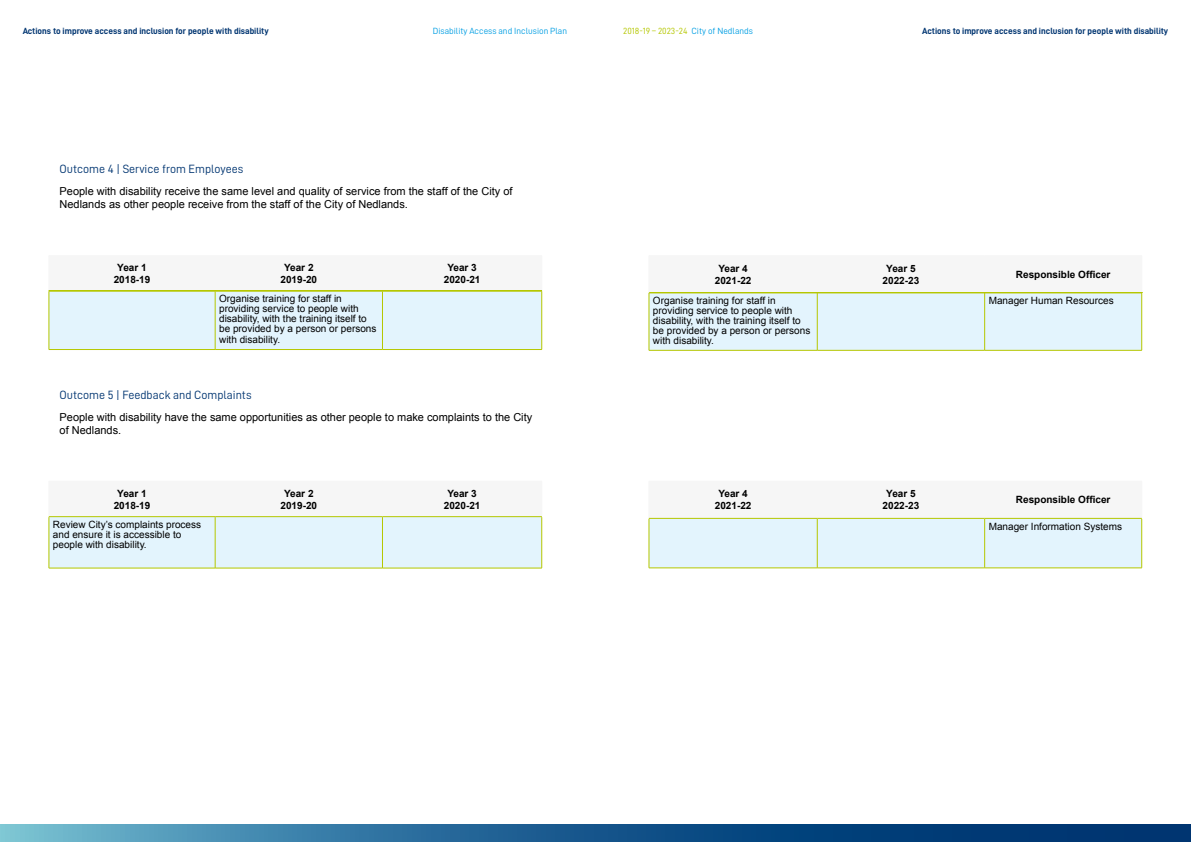
<style>
.page{position:relative;width:1191px;height:842px;background:#fff}
.page>*{position:absolute;margin:0;border:0;box-sizing:border-box;transform-origin:0 0}
.t1{font:12px "D DIN";color:#003571}
.t2{font:11px/13.2px "Arial";color:#000}
.t3{font:10px/10px "Arial";color:#000}
.t4{font:700 10px/12px "Arial";color:#000;text-align:center}
.t5{font:9px "D DIN Bold";color:#003571}
.t6{font:9px "D DIN";color:#009ee3}
.t7{font:9px "D DIN";color:#b5c700}
.s1{color:#009ee3}
</style>
<div class="page">
<svg style="left:0;top:825px;width:1191px;height:17px"></svg>
<div style="left:50px;top:292px;width:491px;height:57px;background:#e3f4fd"></div>
<hr style="left:49px;top:256px;width:166px;height:1px;background:#f6f6f6">
<hr style="left:49px;top:256px;width:1px;height:35px;background:#f6f6f6">
<hr style="left:215px;top:256px;width:167px;height:1px;background:#f6f6f6">
<hr style="left:382px;top:256px;width:160px;height:1px;background:#f6f6f6">
<hr style="left:541px;top:256px;width:1px;height:35px;background:#f6f6f6">
<hr style="left:49px;top:291px;width:166px;height:1px;background:#b5c700">
<hr style="left:49px;top:291px;width:1px;height:58px;background:#b5c700">
<hr style="left:215px;top:291px;width:167px;height:1px;background:#b5c700">
<hr style="left:215px;top:291px;width:1px;height:58px;background:#b5c700">
<hr style="left:382px;top:291px;width:160px;height:1px;background:#b5c700">
<hr style="left:382px;top:291px;width:1px;height:58px;background:#b5c700">
<hr style="left:541px;top:291px;width:1px;height:58px;background:#b5c700">
<hr style="left:49px;top:349px;width:166px;height:1px;background:#b5c700">
<hr style="left:215px;top:349px;width:167px;height:1px;background:#b5c700">
<hr style="left:382px;top:349px;width:160px;height:1px;background:#b5c700">
<div style="left:50px;top:517px;width:491px;height:51px;background:#e3f4fd"></div>
<hr style="left:49px;top:481px;width:166px;height:1px;background:#f6f6f6">
<hr style="left:49px;top:481px;width:1px;height:35px;background:#f6f6f6">
<hr style="left:215px;top:481px;width:167px;height:1px;background:#f6f6f6">
<hr style="left:382px;top:481px;width:160px;height:1px;background:#f6f6f6">
<hr style="left:541px;top:481px;width:1px;height:35px;background:#f6f6f6">
<hr style="left:49px;top:517px;width:1px;height:51px;background:#b5c700">
<hr style="left:215px;top:517px;width:1px;height:51px;background:#b5c700">
<hr style="left:382px;top:517px;width:1px;height:51px;background:#b5c700">
<hr style="left:541px;top:517px;width:1px;height:51px;background:#b5c700">
<hr style="left:49px;top:568px;width:166px;height:1px;background:#b5c700">
<hr style="left:215px;top:568px;width:167px;height:1px;background:#b5c700">
<hr style="left:382px;top:568px;width:160px;height:1px;background:#b5c700">
<hr style="left:49px;top:516px;width:166px;height:1px;background:#b5c700">
<hr style="left:215px;top:516px;width:167px;height:1px;background:#b5c700">
<hr style="left:382px;top:516px;width:160px;height:1px;background:#b5c700">
<div style="left:650px;top:294px;width:491px;height:56px;background:#e3f4fd"></div>
<hr style="left:649px;top:256px;width:168px;height:1px;background:#f6f6f6">
<hr style="left:649px;top:256px;width:1px;height:37px;background:#f6f6f6">
<hr style="left:817px;top:256px;width:167px;height:1px;background:#f6f6f6">
<hr style="left:984px;top:256px;width:157px;height:1px;background:#f6f6f6">
<hr style="left:1141px;top:256px;width:1px;height:37px;background:#f6f6f6">
<hr style="left:649px;top:293px;width:168px;height:1px;background:#b5c700">
<hr style="left:649px;top:293px;width:1px;height:57px;background:#b5c700">
<hr style="left:817px;top:293px;width:167px;height:1px;background:#b5c700">
<hr style="left:817px;top:293px;width:1px;height:57px;background:#b5c700">
<hr style="left:984px;top:293px;width:157px;height:1px;background:#b5c700">
<hr style="left:984px;top:293px;width:1px;height:57px;background:#b5c700">
<hr style="left:1141px;top:293px;width:1px;height:57px;background:#b5c700">
<hr style="left:649px;top:350px;width:168px;height:1px;background:#b5c700">
<hr style="left:817px;top:350px;width:167px;height:1px;background:#b5c700">
<hr style="left:984px;top:350px;width:157px;height:1px;background:#b5c700">
<div style="left:650px;top:517px;width:491px;height:51px;background:#e3f4fd"></div>
<hr style="left:649px;top:481px;width:168px;height:1px;background:#f6f6f6">
<hr style="left:649px;top:481px;width:1px;height:37px;background:#f6f6f6">
<hr style="left:817px;top:481px;width:167px;height:1px;background:#f6f6f6">
<hr style="left:984px;top:481px;width:157px;height:1px;background:#f6f6f6">
<hr style="left:1141px;top:481px;width:1px;height:37px;background:#f6f6f6">
<hr style="left:649px;top:519px;width:1px;height:49px;background:#b5c700">
<hr style="left:817px;top:519px;width:1px;height:49px;background:#b5c700">
<hr style="left:984px;top:519px;width:1px;height:49px;background:#b5c700">
<hr style="left:1141px;top:519px;width:1px;height:49px;background:#b5c700">
<hr style="left:649px;top:568px;width:168px;height:1px;background:#b5c700">
<hr style="left:817px;top:568px;width:167px;height:1px;background:#b5c700">
<hr style="left:984px;top:568px;width:157px;height:1px;background:#b5c700">
<hr style="left:649px;top:518px;width:168px;height:1px;background:#b5c700">
<hr style="left:817px;top:518px;width:167px;height:1px;background:#b5c700">
<hr style="left:984px;top:518px;width:157px;height:1px;background:#b5c700">
<hr style="left:649px;top:292px;width:493px;height:1px;background:#b5c700">
<hr style="left:49px;top:290px;width:493px;height:1px;background:#b5c700">
<p class="t5" style="left:23px;top:26px;width:247px">Actions to improve access and inclusion for people with disability</p>
<p class="t6" style="left:433px;top:26px;width:136px">Disability Access and Inclusion Plan</p>
<p class="t7" style="left:623px;top:26px;width:131px">2018-19 – 2023-24 <span class="s1">City of Nedlands</span></p>
<p class="t5" style="left:922px;top:26px;width:247px">Actions to improve access and inclusion for people with disability</p>
<p class="t1" style="left:60px;top:163px;width:185px">Outcome 4 | Service from Employees</p>
<p class="t2" style="left:60px;top:185px;width:454px">People with disability receive the same level and quality of service from the staff of the City of<br>Nedlands as other people receive from the staff of the City of Nedlands.</p>
<p class="t4" style="left:114px;top:262px;width:38px">Year 1<br>2018-19</p>
<p class="t4" style="left:280px;top:262px;width:38px">Year 2<br>2019-20</p>
<p class="t4" style="left:444px;top:262px;width:38px">Year 3<br>2020-21</p>
<p class="t3" style="left:219px;top:294px;width:159px">Organise training for staff in providing service to people with disability, with the training itself to be provided by a person or persons with disability.</p>
<p class="t1" style="left:60px;top:388px;width:193px">Outcome 5 | Feedback and Complaints</p>
<p class="t2" style="left:60px;top:410px;width:474px">People with disability have the same opportunities as other people to make complaints to the City of Nedlands.</p>
<p class="t4" style="left:114px;top:487px;width:38px">Year 1<br>2018-19</p>
<p class="t4" style="left:280px;top:487px;width:38px">Year 2<br>2019-20</p>
<p class="t4" style="left:444px;top:487px;width:38px">Year 3<br>2020-21</p>
<p class="t3" style="left:53px;top:519px;width:150px">Review City’s complaints process and ensure it is accessible to people with disability.</p>
<p class="t4" style="left:715px;top:262px;width:38px">Year 4<br>2021-22</p>
<p class="t4" style="left:882px;top:262px;width:38px">Year 5<br>2022-23</p>
<p class="t4" style="left:1016px;top:268px;width:96px">Responsible Officer</p>
<p class="t3" style="left:653px;top:296px;width:159px">Organise training for staff in providing service to people with disability, with the training itself to be provided by a person or persons with disability.</p>
<p class="t3" style="left:988px;top:296px;width:127px">Manager Human Resources</p>
<p class="t4" style="left:715px;top:488px;width:38px">Year 4<br>2021-22</p>
<p class="t4" style="left:882px;top:488px;width:38px">Year 5<br>2022-23</p>
<p class="t4" style="left:1016px;top:494px;width:96px">Responsible Officer</p>
<p class="t3" style="left:988px;top:521px;width:135px">Manager Information Systems</p>
</div>
